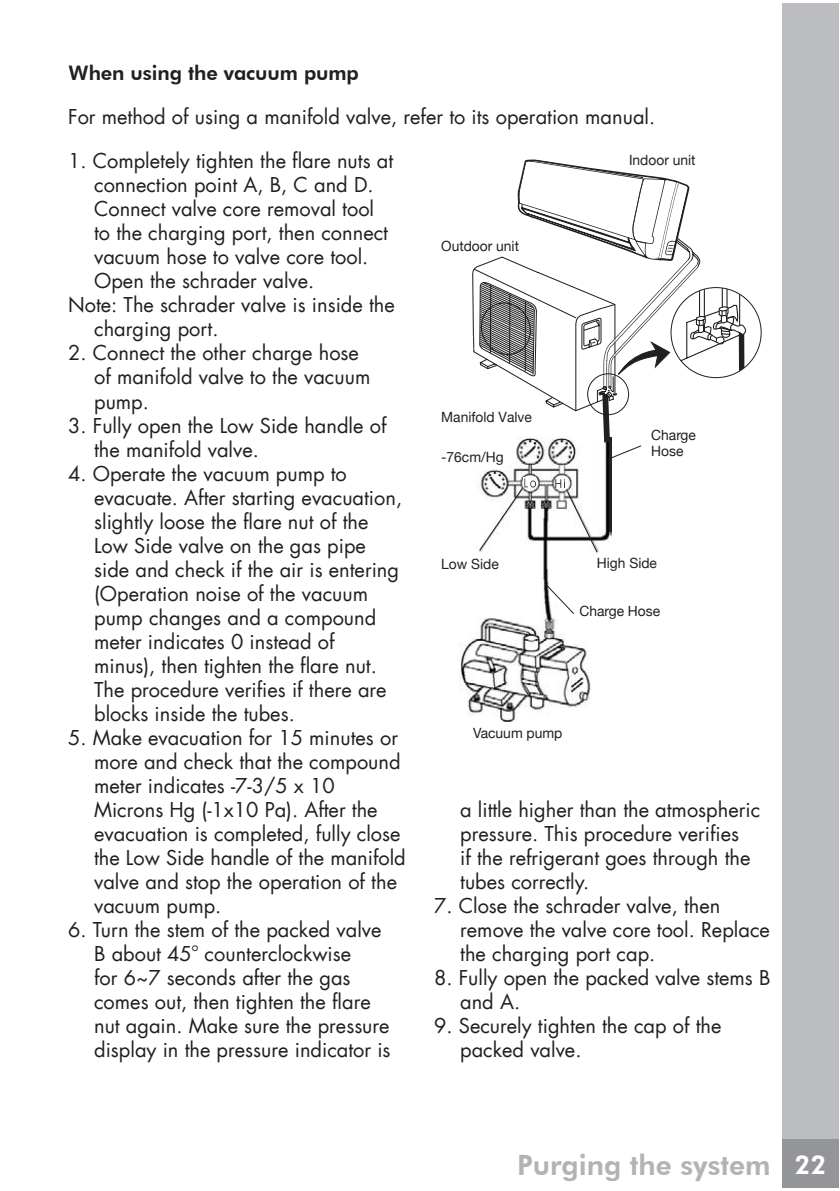
<style>
.page{position:relative;width:840px;height:1191px;background:#fff}
.page>*{position:absolute;margin:0;border:0;box-sizing:border-box;transform-origin:0 0}
.t1{font:800 28px "Futura BT";color:#b2b3b7}
.t2{font:20px/24px "Futura LT";color:#231f20}
.t3{font:800 20px "Futura BT";letter-spacing:-.005em;color:#231f20}
.t4{font:14px/16.4px "Helvetica Neue";color:#221f21}
.t5{font:11.6px "Futura LT";color:#231f20}
.s1{font-size:26px;color:#fff}
</style>
<div class="page">
<div style="left:781px;top:3px;width:57px;height:1184px;background:#bcbdc0"></div>
<div style="left:781px;top:1139px;width:57px;height:48px;background:#939598"></div>
<img style="left:459px;top:552px;width:139px;height:170px">
<svg style="left:543px;top:582px;width:31px;height:33px"></svg>
<svg style="left:472px;top:159px;width:289px;height:393px"></svg>
<p class="t3" style="left:69px;top:60px;width:292px">When using the vacuum pump</p>
<p class="t2" style="left:68px;top:105px;width:588px">For method of using a manifold valve, refer to its operation manual.</p>
<p class="t2" style="left:68px;top:149px;width:326px">1. Completely tighten the flare nuts at</p>
<p class="t2" style="left:94px;top:173px;width:281px">connection point A, B, C and D.</p>
<p class="t2" style="left:94px;top:197px;width:281px">Connect valve core removal tool</p>
<p class="t2" style="left:94px;top:221px;width:295px">to the charging port, then connect</p>
<p class="t2" style="left:94px;top:245px;width:275px">vacuum hose to valve core tool.</p>
<p class="t2" style="left:94px;top:269px;width:221px">Open the schrader valve.</p>
<p class="t2" style="left:68px;top:293px;width:328px">Note: The schrader valve is inside the</p>
<p class="t2" style="left:94px;top:317px;width:126px">charging port.</p>
<p class="t2" style="left:94px;top:341px;width:277px;text-indent:-26px">2. Connect the other charge hose of manifold valve to the vacuum pump.</p>
<p class="t2" style="left:94px;top:413px;width:294px;text-indent:-26px">3. Fully open the Low Side handle of the manifold valve.</p>
<p class="t2" style="left:94px;top:461px;width:309px;text-indent:-26px">4. Operate the vacuum pump to evacuate. After starting evacuation, slightly loose the flare nut of the<br>Low Side valve on the gas pipe side and check if the air is entering (Operation noise of the vacuum pump changes and a compound meter indicates 0 instead of<br>minus), then tighten the flare nut.<br>The procedure verifies if there are blocks inside the tubes.</p>
<p class="t2" style="left:94px;top:725px;width:313px;text-indent:-26px">5. Make evacuation for 15 minutes or more and check that the compound meter indicates -7-3/5 x 10<br>Microns Hg (-1x10 Pa). After the evacuation is completed, fully close the Low Side handle of the manifold valve and stop the operation of the vacuum pump.</p>
<p class="t2" style="left:94px;top:917px;width:289px;text-indent:-26px">6. Turn the stem of the packed valve<br>B about 45</p>
<p class="t2" style="left:94px;top:941px;width:298px;text-indent:110px">counterclockwise<br>for 6~7 seconds after the gas comes out, then tighten the flare nut again. Make sure the pressure display in the pressure indicator is</p>
<p class="t5" style="left:192px;top:939px;width:8px">o</p>
<p class="t4" style="left:441px;top:238px;width:79px">Outdoor unit</p>
<p class="t4" style="left:441px;top:408px;width:92px">Manifold Valve</p>
<p class="t4" style="left:441px;top:449px;width:64px">-76cm/Hg</p>
<p class="t4" style="left:628px;top:152px;width:68px">Indoor unit</p>
<p class="t4" style="left:651px;top:426px;width:46px">Charge<br>Hose</p>
<p class="t4" style="left:441px;top:555px;width:59px">Low Side</p>
<p class="t4" style="left:596px;top:555px;width:62px">High Side</p>
<p class="t4" style="left:579px;top:602px;width:82px">Charge Hose</p>
<p class="t4" style="left:473px;top:724px;width:91px">Vacuum pump</p>
<p class="t2" style="left:460px;top:798px;width:301px">a little higher than the atmospheric pressure. This procedure verifies<br>if the refrigerant goes through the tubes correctly.</p>
<p class="t2" style="left:460px;top:894px;width:311px;text-indent:-26px">7. Close the schrader valve, then remove the valve core tool. Replace the charging port cap.</p>
<p class="t2" style="left:460px;top:966px;width:311px;text-indent:-26px">8. Fully open the packed valve stems B and A.</p>
<p class="t2" style="left:460px;top:1014px;width:263px;text-indent:-26px">9. Securely tighten the cap of the packed valve.</p>
<h1 class="t1" style="left:517px;top:1147px;width:310px">Purging the system <span class="s1">22</span></h1>
</div>
